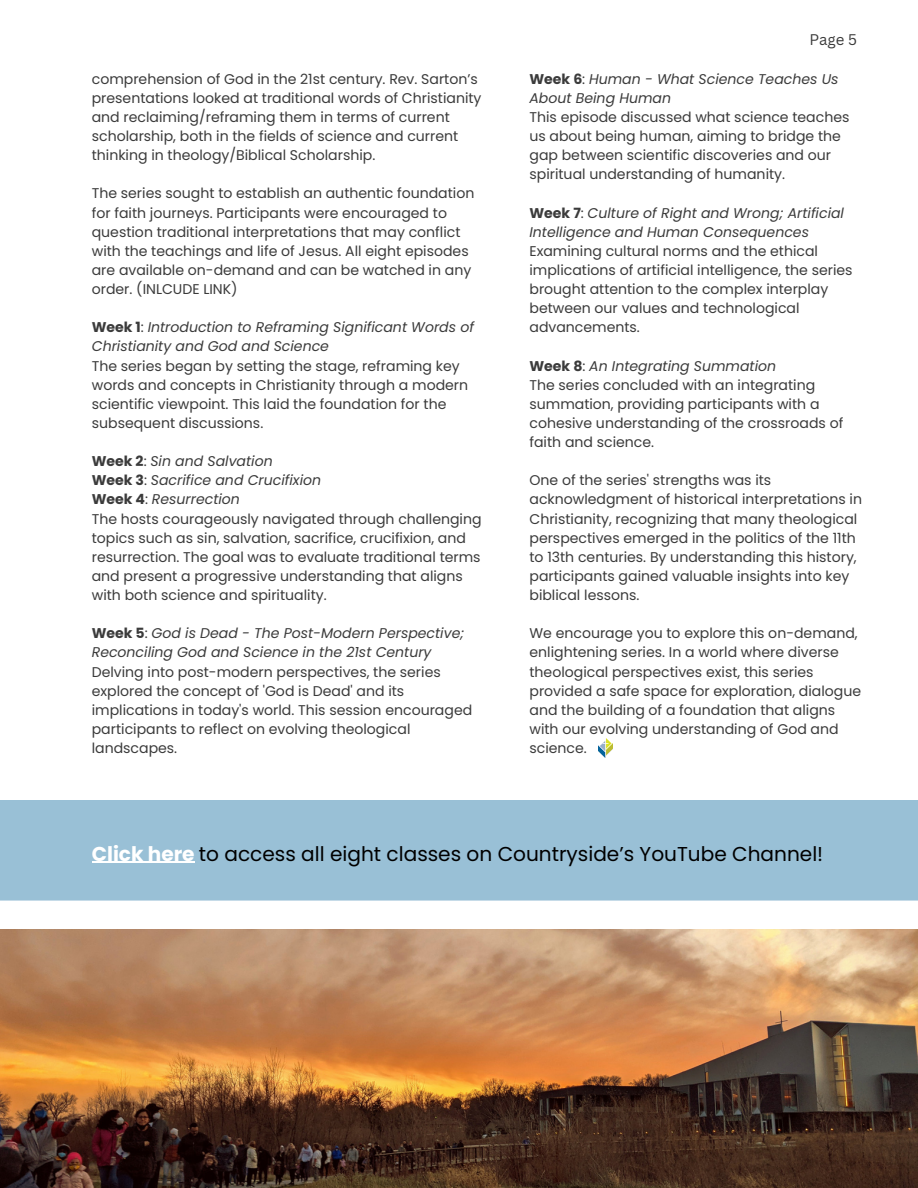
<style>
.page{position:relative;width:918px;height:1188px;background:#fff}
.page>*{position:absolute;margin:0;border:0;box-sizing:border-box;transform-origin:0 0}
.t1{font:20.1px "Poppins";color:#000}
.t2{font:15px "Canva Sans";color:#3b3b3b}
.t3{font:14.1px/19.2px "Poppins";color:#3b3b3b}
.t4{font:italic 14.1px/19.2px "Poppins";color:#3b3b3b}
.s1{font-weight:700;font-style:normal}
.s2{font-style:normal}
.s3{font-weight:700;color:#fff}
</style>
<div class="page">
<div style="left:0;top:800px;width:918px;height:101px;background:#99c0d6"></div>
<img style="left:0;top:930px;width:917px;height:258px">
<img style="left:599px;top:738px;width:13px;height:19px">
<hr style="left:92px;top:862px;width:103px;height:1px;background:#fff">
<p class="t3" style="left:92px;top:69px;width:391px">comprehension of God in the 21st century. Rev. Sarton’s presentations looked at traditional words of Christianity and reclaiming/reframing them in terms of current scholarship, both in the fields of science and current thinking in theology/Biblical Scholarship.</p>
<p class="t3" style="left:92px;top:184px;width:384px">The series sought to establish an authentic foundation for faith journeys. Participants were encouraged to question traditional interpretations that may conflict with the teachings and life of Jesus. All eight episodes are available on-demand and can be watched in any order. (INLCUDE LINK)</p>
<p class="t4" style="left:92px;top:318px;width:384px"><span class="s1">Week 1</span><span class="s2">:</span> Introduction to Reframing Significant Words of<br>Christianity and God and Science</p>
<p class="t3" style="left:92px;top:356px;width:378px">The series began by setting the stage, reframing key words and concepts in Christianity through a modern scientific viewpoint. This laid the foundation for the subsequent discussions.</p>
<p class="t4" style="left:92px;top:452px;width:182px"><span class="s1">Week 2</span><span class="s2">:</span> Sin and Salvation</p>
<p class="t4" style="left:92px;top:471px;width:231px"><span class="s1">Week 3</span><span class="s2">:</span> Sacrifice and Crucifixion</p>
<p class="t4" style="left:92px;top:490px;width:150px"><span class="s1">Week 4</span><span class="s2">:</span> Resurrection</p>
<p class="t3" style="left:92px;top:509px;width:391px">The hosts courageously navigated through challenging topics such as sin, salvation, sacrifice, crucifixion, and resurrection. The goal was to evaluate traditional terms and present a progressive understanding that aligns with both science and spirituality.</p>
<p class="t4" style="left:92px;top:624px;width:374px"><span class="s1">Week 5</span><span class="s2">:</span> God is Dead - The Post-Modern Perspective;<br>Reconciling God and Science in the 21st Century</p>
<p class="t3" style="left:92px;top:662px;width:382px">Delving into post-modern perspectives, the series explored the concept of 'God is Dead' and its implications in today's world. This session encouraged participants to reflect on evolving theological landscapes.</p>
<h1 class="t2" style="left:809px;top:29px;width:49px">Page 5</h1>
<p class="t4" style="left:529px;top:69px;width:311px"><span class="s1">Week 6</span><span class="s2">:</span> Human - What Science Teaches Us<br>About Being Human</p>
<p class="t3" style="left:529px;top:107px;width:321px">This episode discussed what science teaches us about being human, aiming to bridge the gap between scientific discoveries and our spiritual understanding of humanity.</p>
<p class="t4" style="left:529px;top:203px;width:316px"><span class="s1">Week 7</span><span class="s2">:</span> Culture of Right and Wrong; Artificial<br>Intelligence and Human Consequences</p>
<p class="t3" style="left:529px;top:241px;width:325px">Examining cultural norms and the ethical implications of artificial intelligence, the series brought attention to the complex interplay between our values and technological advancements.</p>
<p class="t4" style="left:529px;top:356px;width:248px"><span class="s1">Week 8</span><span class="s2">:</span> An Integrating Summation</p>
<p class="t3" style="left:529px;top:375px;width:315px">The series concluded with an integrating summation, providing participants with a cohesive understanding of the crossroads of faith and science.</p>
<p class="t3" style="left:529px;top:471px;width:334px">One of the series' strengths was its acknowledgment of historical interpretations in Christianity, recognizing that many theological perspectives emerged in the politics of the 11th to 13th centuries. By understanding this history, participants gained valuable insights into key biblical lessons.</p>
<p class="t3" style="left:529px;top:624px;width:333px">We encourage you to explore this on-demand, enlightening series. In a world where diverse theological perspectives exist, this series provided a safe space for exploration, dialogue and the building of a foundation that aligns with our evolving understanding of God and science.</p>
<p class="t1" style="left:92px;top:840px;width:733px"><span class="s3">Click here</span> to access all eight classes on Countryside’s YouTube Channel!</p>
</div>
